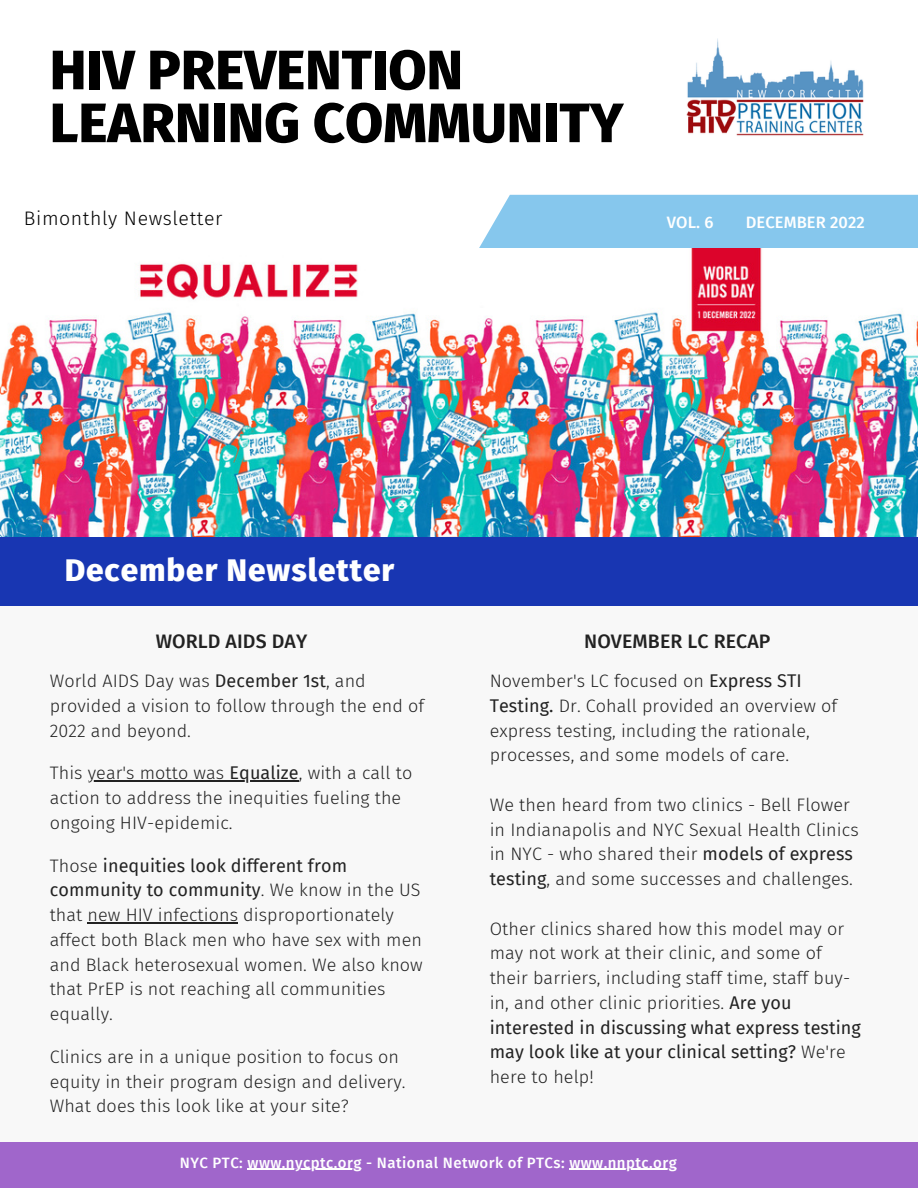
<style>
.page{position:relative;width:918px;height:1188px;background:#fff}
.page>*{position:absolute;margin:0;border:0;box-sizing:border-box;transform-origin:0 0}
.t1{font:800 55.5px/52.8px "Fira Sans";color:#000}
.t2{font:800 31.5px "Fira Sans";letter-spacing:.03em;color:#fff}
.t3{font:500 19.5px "Fira Sans";letter-spacing:.005em;color:#222}
.t4{font:300 19.5px "Fira Sans";letter-spacing:.03em;color:#000}
.t5{font:300 18px/24.8px "Fira Sans";letter-spacing:.005em;color:#222}
.t6{font:500 16.5px "Fira Sans";letter-spacing:.005em;color:#fff}
.t7{font:500 15px "Fira Sans";letter-spacing:.03em;color:#fff}
.s1{font-weight:400}
</style>
<div class="page">
<div style="left:0;top:577px;width:918px;height:611px;background:#f8f8f8"></div>
<div style="left:479px;top:195px;width:439px;height:53px;background:#86c7ed"></div>
<div style="left:0;top:536px;width:918px;height:70px;background:#1836b2"></div>
<div style="left:0;top:1142px;width:918px;height:46px;background:#a066cb"></div>
<img style="left:686px;top:39px;width:178px;height:97px">
<img style="left:0;top:248px;width:918px;height:288px">
<hr style="left:248px;top:1169px;width:114px;height:1px;background:#fff">
<hr style="left:569px;top:1169px;width:108px;height:1px;background:#fff">
<hr style="left:88px;top:780px;width:141px;height:2px;background:#222">
<hr style="left:229px;top:780px;width:70px;height:2px;background:#222">
<hr style="left:88px;top:922px;width:150px;height:1px;background:#222">
<h1 class="t1" style="left:50px;top:44px;width:575px">HIV PREVENTION<br>LEARNING COMMUNITY</h1>
<p class="t4" style="left:24px;top:207px;width:200px">Bimonthly Newsletter</p>
<p class="t6" style="left:667px;top:213px;width:48px">VOL. 6</p>
<p class="t6" style="left:746px;top:213px;width:120px">DECEMBER 2022</p>
<h2 class="t2" style="left:65px;top:551px;width:331px">December Newsletter</h2>
<p class="t3" style="left:156px;top:630px;width:153px">WORLD AIDS DAY</p>
<p class="t5" style="left:50px;top:669px;width:376px">World AIDS Day was <span class="s1">December 1st</span>, and provided a vision to follow through the end of<br>2022 and beyond.</p>
<p class="t5" style="left:50px;top:761px;width:364px">This year's motto was <span class="s1">Equalize</span>, with a call to action to address the inequities fueling the ongoing HIV-epidemic.</p>
<p class="t5" style="left:50px;top:853px;width:375px">Those <span class="s1">inequities look different from community to community</span>. We know in the US that new HIV infections disproportionately affect both Black men who have sex with men and Black heterosexual women. We also know that PrEP is not reaching all communities equally.</p>
<p class="t5" style="left:50px;top:1044px;width:357px">Clinics are in a unique position to focus on equity in their program design and delivery.<br>What does this look like at your site?</p>
<p class="t3" style="left:584px;top:630px;width:188px">NOVEMBER LC RECAP</p>
<p class="t5" style="left:490px;top:669px;width:349px">November's LC focused on <span class="s1">Express STI Testing.</span> Dr. Cohall provided an overview of express testing, including the rationale, processes, and some models of care.</p>
<p class="t5" style="left:490px;top:792px;width:371px">We then heard from two clinics - Bell Flower in Indianapolis and NYC Sexual Health Clinics in NYC - who shared their <span class="s1">models of express testing</span>, and some successes and challenges.</p>
<p class="t5" style="left:490px;top:916px;width:373px">Other clinics shared how this model may or may not work at their clinic, and some of their barriers, including staff time, staff buy&shy;in, and other clinic priorities. <span class="s1">Are you interested in discussing what express testing may look like at your clinical setting?</span> We're here to help!</p>
<p class="t7" style="left:180px;top:1154px;width:498px">NYC PTC: www.nycptc.org - National Network of PTCs: www.nnptc.org</p>
</div>
